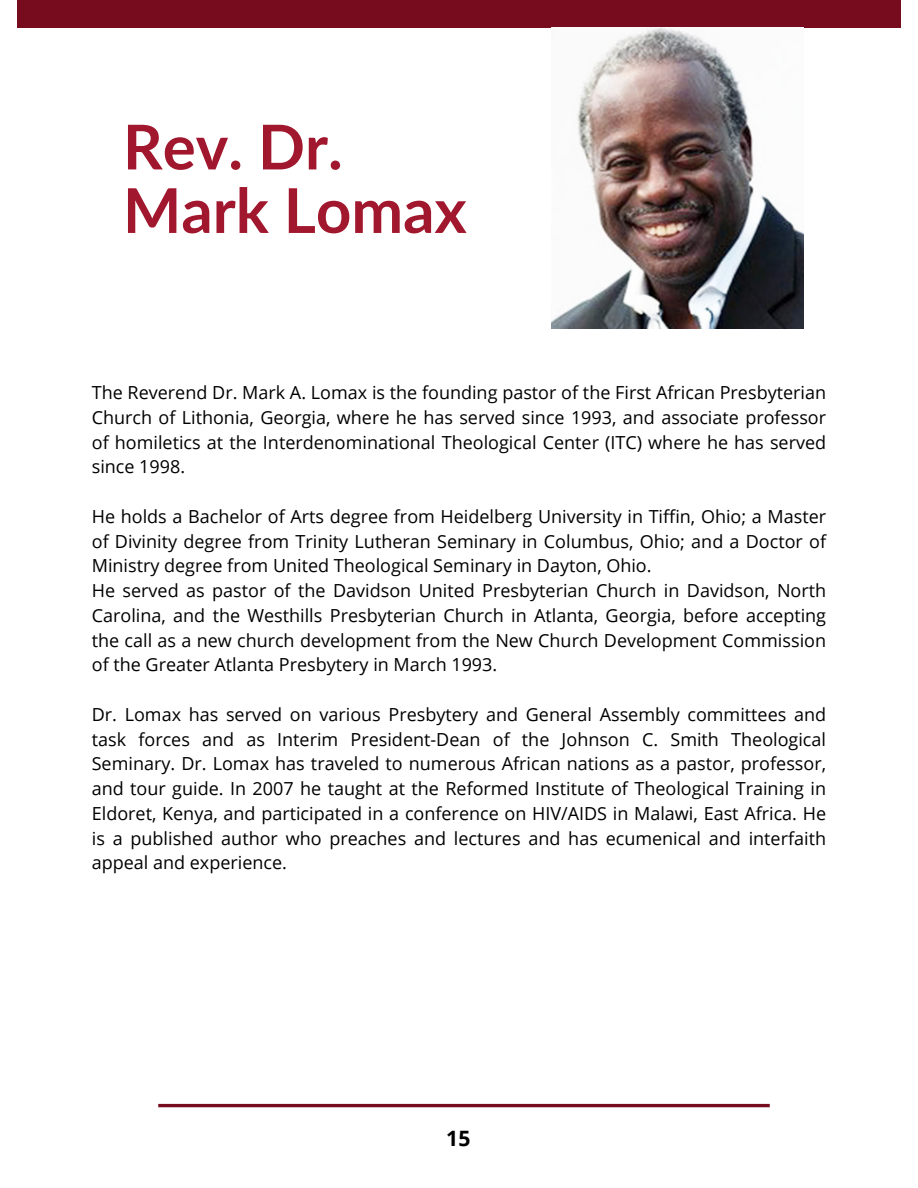
<style>
.page{position:relative;width:918px;height:1188px;background:#fff}
.page>*{position:absolute;margin:0;border:0;box-sizing:border-box;transform-origin:0 0}
.t1{font:700 61.8px/63.4px "Lato";color:#a1172d}
.t2{font:700 21.15px "Open Sans";color:#000}
.t3{font:18px/24.8px "Open Sans";color:#000;text-align:justify}
</style>
<div class="page">
<div style="left:17px;top:0;width:884px;height:28px;background:#760c1d"></div>
<img style="left:551px;top:28px;width:252px;height:300px">
<hr style="left:158px;top:1104px;width:612px;height:3px;background:#760c1d">
<p class="t1" style="left:123px;top:114px;width:345px">Rev. Dr.<br>Mark Lomax</p>
<p class="t3" style="left:92px;top:380px;width:736px">The Reverend Dr. Mark A. Lomax is the founding pastor of the First African Presbyterian Church of Lithonia, Georgia, where he has served since 1993, and associate professor of homiletics at the Interdenominational Theological Center (ITC) where he has served since 1998.</p>
<p class="t3" style="left:92px;top:504px;width:736px">He holds a Bachelor of Arts degree from Heidelberg University in Tiffin, Ohio; a Master of Divinity degree from Trinity Lutheran Seminary in Columbus, Ohio; and a Doctor of Ministry degree from United Theological Seminary in Dayton, Ohio.</p>
<p class="t3" style="left:92px;top:578px;width:736px">He served as pastor of the Davidson United Presbyterian Church in Davidson, North Carolina, and the Westhills Presbyterian Church in Atlanta, Georgia, before accepting the call as a new church development from the New Church Development Commission of the Greater Atlanta Presbytery in March 1993.</p>
<p class="t3" style="left:92px;top:702px;width:736px">Dr. Lomax has served on various Presbytery and General Assembly committees and task forces and as Interim President-Dean of the Johnson C. Smith Theological Seminary. Dr. Lomax has traveled to numerous African nations as a pastor, professor, and tour guide. In 2007 he taught at the Reformed Institute of Theological Training in Eldoret, Kenya, and participated in a conference on HIV/AIDS in Malawi, East Africa. He is a published author who preaches and lectures and has ecumenical and interfaith appeal and experience.</p>
<p class="t2" style="left:446px;top:1124px;width:26px">15</p>
</div>
